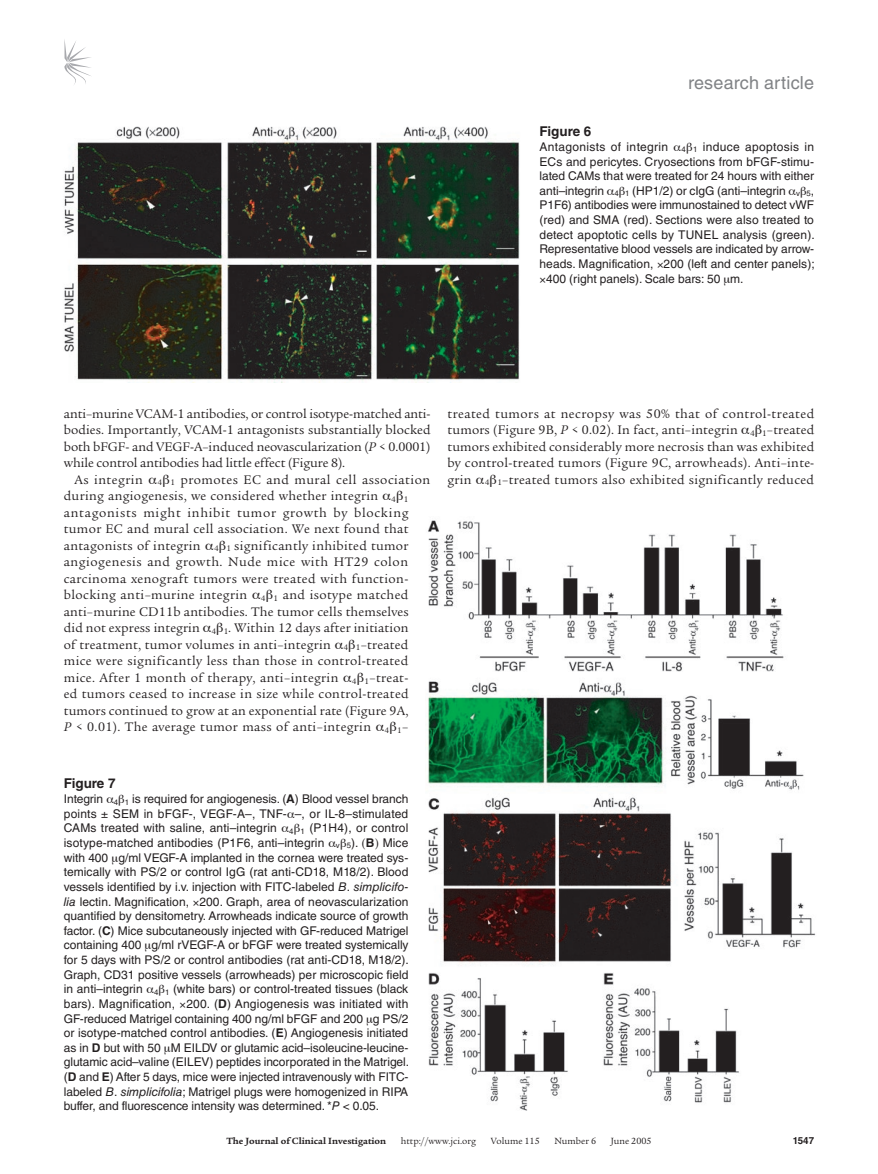
<style>
.page{position:relative;width:878px;height:1174px;background:#fff}
.page>*{position:absolute;margin:0;border:0;box-sizing:border-box;transform-origin:0 0}
.t1{font:18px "Helvetica LT Std";letter-spacing:.01em;color:#808285}
.t2{font:13.5px/16.5px "Legacy Serif Std";letter-spacing:.025em;color:#231f20;text-align:justify}
.t3{font:700 13.5px "Helvetica LT Std";color:#231f20}
.t4{font:12px/14.5px "Helvetica LT Std";color:#231f20;text-align:justify}
.t5{font:12px "Helvetica LT Std";letter-spacing:.02em;color:#231f20}
.t6{font:12px "Helvetica LT Std";letter-spacing:.03em;color:#231f20}
.t7{font:9.75px "Legacy Serif Std";color:#231f20}
.t8{font:700 9.75px "Legacy Serif Std";color:#231f20}
.t9{font:700 9.75px "Helvetica LT Std";color:#231f20}
.s1{font-style:italic}
.s2{font-weight:700}
</style>
<div class="page">
<svg style="left:64px;top:39px;width:27px;height:46px"></svg>
<img style="left:64px;top:126px;width:456px;height:257px">
<img style="left:428px;top:520px;width:388px;height:591px">
<h1 class="t1" style="left:688px;top:72px;width:127px">research article</h1>
<p class="t3" style="left:539px;top:123px;width:53px">Figure 6</p>
<p class="t6" style="left:539px;top:140px;width:276px">Antagonists of integrin <sub>4</sub> <sub>1</sub> induce apoptosis in</p>
<p class="t4" style="left:539px;top:154px;width:276px">ECs and pericytes. Cryosections from bFGF-stimu-</p>
<p class="t4" style="left:539px;top:169px;width:276px">lated CAMs that were treated for 24 hours with either</p>
<p class="t4" style="left:539px;top:183px;width:276px">anti–integrin <sub>4</sub> <sub>1</sub> (HP1/2) or cIgG (anti–integrin <sub>v</sub> <sub>5</sub>,</p>
<p class="t4" style="left:539px;top:198px;width:276px">P1F6) antibodies were immunostained to detect vWF</p>
<p class="t4" style="left:539px;top:212px;width:276px">(red) and SMA (red). Sections were also treated to</p>
<p class="t5" style="left:539px;top:227px;width:277px">detect apoptotic cells by TUNEL analysis (green).</p>
<p class="t4" style="left:539px;top:242px;width:276px">Representative blood vessels are indicated by arrow-</p>
<p class="t4" style="left:539px;top:256px;width:277px">heads. Magnification, 200 (left and center panels);</p>
<p class="t4" style="left:546px;top:271px;width:199px">400 (right panels). Scale bars: 50 m.</p>
<p class="t2" style="left:64px;top:405px;width:368px">anti–murine VCAM-1 antibodies, or control isotype-matched anti&shy;bodies. Importantly, VCAM-1 antagonists substantially blocked both bFGF- and VEGF-A–induced neovascularization (<span class="s1">P</span> &lt; 0.0001) while control antibodies had little effect (Figure 8).</p>
<p class="t2" style="left:64px;top:471px;width:368px;text-align:left;text-indent:11px">As integrin <sub>4</sub> <sub>1</sub> promotes EC and mural cell association during angiogenesis, we considered whether integrin <sub>4</sub> <sub>1 </sub>antagonists might inhibit tumor growth by blocking tumor EC and mural cell association. We next found that antagonists of integrin <sub>4</sub> <sub>1</sub> significantly inhibited tumor angiogenesis and growth. Nude mice with HT29 colon carcinoma xenograft tumors were treated with function&shy;blocking anti–murine integrin <sub>4</sub> <sub>1</sub> and isotype matched anti–murine CD11b antibodies. The tumor cells themselves did not express integrin <sub>4</sub> <sub>1</sub>. Within 12 days after initiation<br>of treatment, tumor volumes in anti–integrin <sub>4</sub> <sub>1</sub>–treated mice were significantly less than those in control-treated mice. After 1 month of therapy, anti–integrin <sub>4</sub> <sub>1</sub>–treat-<br>ed tumors ceased to increase in size while control-treated tumors continued to grow at an exponential rate (Figure 9A,<br><span class="s1">P</span> &lt; 0.01). The average tumor mass of anti–integrin <sub>4</sub> <sub>1</sub>–</p>
<p class="t2" style="left:447px;top:405px;width:368px">treated tumors at necropsy was 50% that of control-treated tumors (Figure 9B, <span class="s1">P</span> &lt; 0.02). In fact, anti–integrin <sub>4</sub> <sub>1</sub>–treated tumors exhibited considerably more necrosis than was exhibited by control-treated tumors (Figure 9C, arrowheads). Anti–inte&shy;grin <sub>4</sub> <sub>1</sub>–treated tumors also exhibited significantly reduced</p>
<p class="t3" style="left:64px;top:775px;width:53px">Figure 7</p>
<p class="t4" style="left:64px;top:791px;width:347px">Integrin <sub>4</sub> <sub>1</sub> is required for angiogenesis. (<span class="s2">A</span>) Blood vessel branch points ± SEM in bFGF-, VEGF-A–, TNF- –, or IL-8–stimulated CAMs treated with saline, anti–integrin <sub>4</sub> <sub>1</sub> (P1H4), or control isotype-matched antibodies (P1F6, anti–integrin <sub>v</sub> <sub>5</sub>). <span class="s2">B</span> Mice with 400 g/ml VEGF-A implanted in the cornea were treated sys&shy;temically with PS/2 or control IgG (rat anti-CD18, M18/2). Blood vessels identified by i.v. injection with FITC-labeled <span class="s1">B</span>. <span class="s1">simplicifo&shy;lia</span> lectin. Magnification, 200. Graph, area of neovascularization quantified by densitometry. Arrowheads indicate source of growth factor. (<span class="s2">C</span>) Mice subcutaneously injected with GF-reduced Matrigel containing 400 g/ml rVEGF-A or bFGF were treated systemically for 5 days with PS/2 or control antibodies (rat anti-CD18, M18/2).<br>Graph, CD31 positive vessels (arrowheads) per microscopic field in anti–integrin <sub>4</sub> <sub>1</sub> (white bars) or control-treated tissues (black bars). Magnification, 200. (<span class="s2">D</span>) Angiogenesis was initiated with GF-reduced Matrigel containing 400 ng/ml bFGF and 200 g PS/2 or isotype-matched control antibodies. (<span class="s2">E</span>) Angiogenesis initiated as in <span class="s2">D</span> but with 50 M EILDV or glutamic acid–isoleucine-leucine&shy;glutamic acid–valine (EILEV) peptides incorporated in the Matrigel. (<span class="s2">D</span> and <span class="s2">E</span>) After 5 days, mice were injected intravenously with FITC&shy;labeled <span class="s1">B</span>. <span class="s1">simplicifolia</span>; Matrigel plugs were homogenized in RIPA buffer, and fluorescence intensity was determined. *<span class="s1">P</span> &lt; 0.05.</p>
<p class="t8" style="left:226px;top:1135px;width:161px">The Journal of Clinical Investigation</p>
<p class="t7" style="left:401px;top:1135px;width:77px">http://www.jci.org</p>
<p class="t7" style="left:490px;top:1135px;width:50px">Volume 115</p>
<p class="t7" style="left:554px;top:1135px;width:43px">Number 6</p>
<p class="t7" style="left:610px;top:1135px;width:42px">June 2005</p>
<p class="t9" style="left:792px;top:1134px;width:23px">1547</p>
</div>
